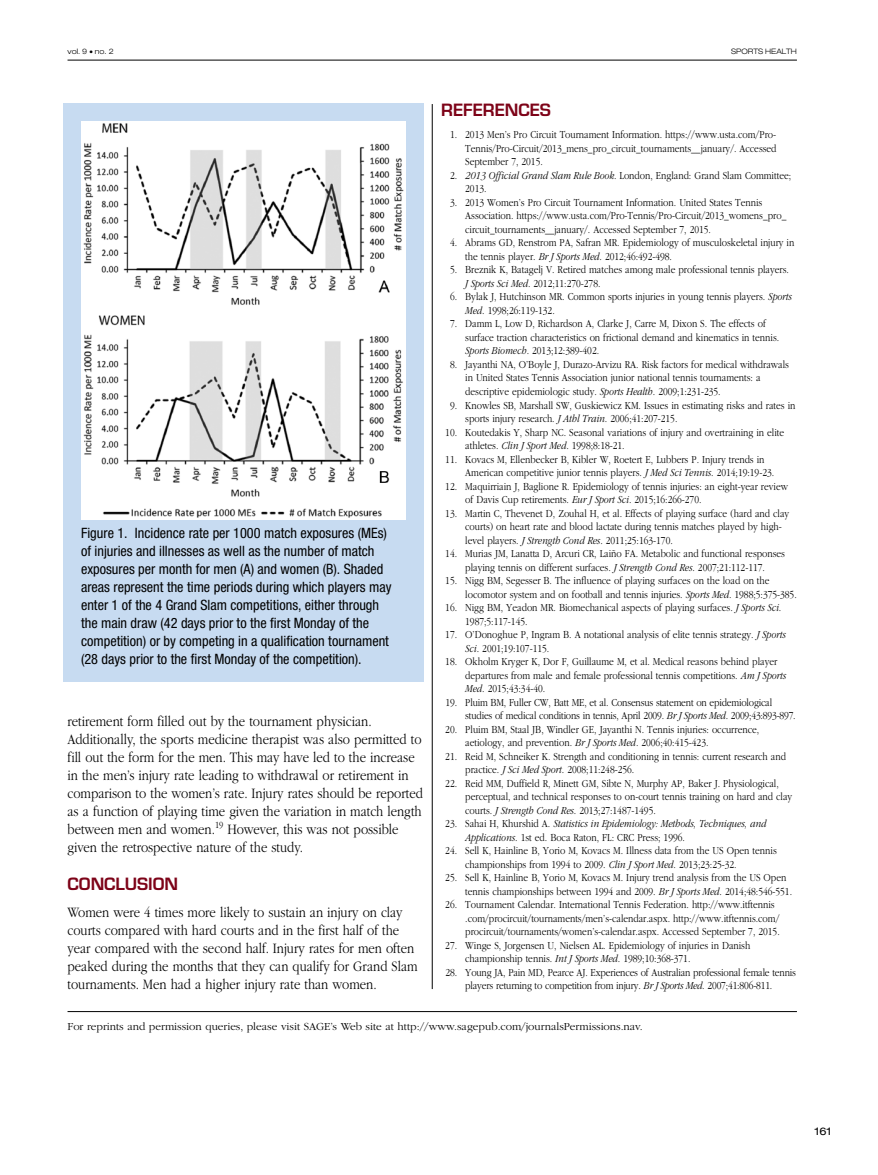
<style>
.page{position:relative;width:878px;height:1175px;background:#fff}
.page>*{position:absolute;margin:0;border:0;box-sizing:border-box;transform-origin:0 0}
.t1{font:600 16.5px "Eurostile LT Std";letter-spacing:-.005em;color:#7d0318}
.t2{font:300 15px/18px "ITC Garamond Std";color:#000;scale:.85 1}
.t3{font:condensed 14.25px/18px "Helvetica Neue LT Std";color:#000}
.t4{font:300 11.25px "ITC Garamond Std";color:#000}
.t5{font:300 11.1px/13.5px "ITC Garamond Std";color:#000;scale:.85 1}
.t6{font:italic 300 11.1px/13.5px "ITC Garamond Std";color:#000;scale:.85 1}
.t7{font:expanded 10.5px "Helvetica Neue LT Std";color:#000}
.t8{font:300 expanded 7.5px "Helvetica Neue LT Std";color:#000}
.s1{font-style:italic}
.s2{font-style:normal}
</style>
<div class="page">
<hr style="left:68px;top:60px;width:728px;height:1px;background:#000">
<hr style="left:432px;top:104px;width:1px;height:885px;background:#000">
<hr style="left:68px;top:1011px;width:728px;height:1px;background:#000">
<div style="left:63px;top:104px;width:360px;height:577px;background:#c7dbf1"></div>
<img style="left:81px;top:122px;width:324px;height:397px">
<p class="t8" style="left:68px;top:47px;width:48px">vol. 9 • no. 2</p>
<p class="t8" style="left:731px;top:47px;width:67px">SPORTS HEALTH</p>
<h1 class="t1" style="left:441px;top:99px;width:111px">REFERENCES</h1>
<p class="t5" style="left:465px;top:128px;width:368px;text-align:justify;text-indent:-15px">1. 2013 Men’s Pro Circuit Tournament Information. https://www.usta.com/Pro-Tennis/Pro-Circuit/2013_mens_pro_circuit_tournaments__january/. Accessed September 7, 2015.</p>
<p class="t5" style="left:465px;top:169px;width:385px;text-indent:-15px">2. <span class="s1">2013 Official Grand Slam Rule Book</span>. London, England: Grand Slam Committee;<br>2013.</p>
<p class="t5" style="left:465px;top:196px;width:379px;text-indent:-15px">3. 2013 Women’s Pro Circuit Tournament Information. United States Tennis<br>Association. https://www.usta.com/Pro-Tennis/Pro-Circuit/2013_womens_pro_ circuit_tournaments__january/. Accessed September 7, 2015.</p>
<p class="t5" style="left:465px;top:236px;width:388px;text-indent:-15px">4. Abrams GD, Renstrom PA, Safran MR. Epidemiology of musculoskeletal injury in the tennis player. <span class="s1">Br J Sports Med</span>. 2012;46:492-498.</p>
<p class="t5" style="left:465px;top:263px;width:382px;text-indent:-15px">5. Breznik K, Batagelj V. Retired matches among male professional tennis players.<br><span class="s1">J Sports Sci Med</span>. 2012;11:270-278.</p>
<p class="t5" style="left:465px;top:290px;width:386px;text-indent:-15px">6. Bylak J, Hutchinson MR. Common sports injuries in young tennis players. <span class="s1">Sports<br>Med</span>. 1998;26:119-132.</p>
<p class="t5" style="left:465px;top:317px;width:371px;text-indent:-15px">7. Damm L, Low D, Richardson A, Clarke J, Carre M, Dixon S. The effects of surface traction characteristics on frictional demand and kinematics in tennis.<br><span class="s1">Sports Biomech</span>. 2013;12:389-402.</p>
<p class="t5" style="left:465px;top:358px;width:382px;text-indent:-15px">8. Jayanthi NA, O’Boyle J, Durazo-Arvizu RA. Risk factors for medical withdrawals in United States Tennis Association junior national tennis tournaments: a descriptive epidemiologic study. <span class="s1">Sports Health</span>. 2009;1:231-235.</p>
<p class="t5" style="left:465px;top:398px;width:390px;text-indent:-15px">9. Knowles SB, Marshall SW, Guskiewicz KM. Issues in estimating risks and rates in sports injury research. <span class="s1">J Athl Train</span>. 2006;41:207-215.</p>
<p class="t5" style="left:465px;top:425px;width:376px;text-indent:-20px">10. Koutedakis Y, Sharp NC. Seasonal variations of injury and overtraining in elite athletes. <span class="s1">Clin J Sport Med</span>. 1998;8:18-21.</p>
<p class="t5" style="left:465px;top:452px;width:365px;text-indent:-20px">11. Kovacs M, Ellenbecker B, Kibler W, Roetert E, Lubbers P. Injury trends in<br>American competitive junior tennis players. <span class="s1">J Med Sci Tennis</span>. 2014;19:19-23.</p>
<p class="t5" style="left:465px;top:479px;width:381px;text-indent:-20px">12. Maquirriain J, Baglione R. Epidemiology of tennis injuries: an eight-year review of Davis Cup retirements. <span class="s1">Eur J Sport Sci</span>. 2015;16:266-270.</p>
<p class="t5" style="left:465px;top:506px;width:382px;text-indent:-20px">13. Martin C, Thevenet D, Zouhal H, et al. Effects of playing surface (hard and clay courts) on heart rate and blood lactate during tennis matches played by high&shy;level players. <span class="s1">J Strength Cond Res</span>. 2011;25:163-170.</p>
<p class="t5" style="left:445px;top:547px;width:401px;text-align:center">14. Murias JM, Lanatta D, Arcuri CR, Laiño FA. Metabolic and functional responses playing tennis on different surfaces. <span class="s1">J Strength Cond Res</span>. 2007;21:112-117.</p>
<p class="t5" style="left:465px;top:574px;width:391px;text-indent:-20px">15. Nigg BM, Segesser B. The influence of playing surfaces on the load on the locomotor system and on football and tennis injuries. <span class="s1">Sports Med</span>. 1988;5:375-385.</p>
<p class="t5" style="left:465px;top:601px;width:373px;text-indent:-20px">16. Nigg BM, Yeadon MR. Biomechanical aspects of playing surfaces. <span class="s1">J Sports Sci</span>.<br>1987;5:117-145.</p>
<p class="t5" style="left:465px;top:628px;width:378px;text-indent:-20px">17. O’Donoghue P, Ingram B. A notational analysis of elite tennis strategy. <span class="s1">J Sports<br>Sci</span>. 2001;19:107-115.</p>
<p class="t5" style="left:465px;top:655px;width:379px;text-indent:-20px">18. Okholm Kryger K, Dor F, Guillaume M, et al. Medical reasons behind player departures from male and female professional tennis competitions. <span class="s1">Am J Sports<br>Med</span>. 2015;43:34-40.</p>
<p class="t5" style="left:465px;top:695px;width:390px;text-indent:-20px">19. Pluim BM, Fuller CW, Batt ME, et al. Consensus statement on epidemiological studies of medical conditions in tennis, April 2009. <span class="s1">Br J Sports Med</span>. 2009;43:893-897.</p>
<p class="t5" style="left:465px;top:722px;width:347px;text-indent:-20px">20. Pluim BM, Staal JB, Windler GE, Jayanthi N. Tennis injuries: occurrence, aetiology, and prevention. <span class="s1">Br J Sports Med</span>. 2006;40:415-423.</p>
<p class="t5" style="left:465px;top:749px;width:379px;text-indent:-20px">21. Reid M, Schneiker K. Strength and conditioning in tennis: current research and practice. <span class="s1">J Sci Med Sport</span>. 2008;11:248-256.</p>
<p class="t5" style="left:465px;top:776px;width:386px;text-indent:-20px">22. Reid MM, Duffield R, Minett GM, Sibte N, Murphy AP, Baker J. Physiological, perceptual, and technical responses to on-court tennis training on hard and clay courts. <span class="s1">J Strength Cond Res</span>. 2013;27:1487-1495.</p>
<p class="t6" style="left:465px;top:817px;width:356px;text-indent:-20px"><span class="s2">23. Sahai H, Khurshid A.</span> Statistics in Epidemiology: Methods, Techniques, and<br>Applications<span class="s2">. 1st ed. Boca Raton, FL: CRC Press; 1996.</span></p>
<p class="t5" style="left:465px;top:844px;width:368px;text-indent:-20px">24. Sell K, Hainline B, Yorio M, Kovacs M. Illness data from the US Open tennis championships from 1994 to 2009. <span class="s1">Clin J Sport Med</span>. 2013;23:25-32.</p>
<p class="t5" style="left:465px;top:871px;width:386px;text-indent:-20px">25. Sell K, Hainline B, Yorio M, Kovacs M. Injury trend analysis from the US Open tennis championships between 1994 and 2009. <span class="s1">Br J Sports Med</span>. 2014;48:546-551.</p>
<p class="t5" style="left:465px;top:898px;width:371px;text-indent:-20px">26. Tournament Calendar. International Tennis Federation. http://www.itftennis .com/procircuit/tournaments/men’s-calendar.aspx. http://www.itftennis.com/ procircuit/tournaments/women’s-calendar.aspx. Accessed September 7, 2015.</p>
<p class="t5" style="left:465px;top:938px;width:337px;text-indent:-20px">27. Winge S, Jorgensen U, Nielsen AL. Epidemiology of injuries in Danish championship tennis. <span class="s1">Int J Sports Med</span>. 1989;10:368-371.</p>
<p class="t5" style="left:445px;top:965px;width:413px;text-align:center">28. Young JA, Pain MD, Pearce AJ. Experiences of Australian professional female tennis players returning to competition from injury. <span class="s1">Br J Sports Med</span>. 2007;41:806-811.</p>
<p class="t4" style="left:68px;top:1020px;width:576px">For reprints and permission queries, please visit SAGE’s Web site at http://www.sagepub.com/journalsPermissions.nav.</p>
<p class="t3" style="left:81px;top:523px;width:312px">Figure 1. Incidence rate per 1000 match exposures (MEs) of injuries and illnesses as well as the number of match exposures per month for men (A) and women (B). Shaded areas represent the time periods during which players may enter 1 of the 4 Grand Slam competitions, either through the main draw (42 days prior to the first Monday of the competition) or by competing in a qualification tournament (28 days prior to the first Monday of the competition).</p>
<p class="t2" style="left:67px;top:712px;width:419px">retirement form filled out by the tournament physician.<br>Additionally, the sports medicine therapist was also permitted to fill out the form for the men. This may have led to the increase in the men’s injury rate leading to withdrawal or retirement in comparison to the women’s rate. Injury rates should be reported as a function of playing time given the variation in match length between men and women.<sup>19</sup> However, this was not possible given the retrospective nature of the study.</p>
<h1 class="t1" style="left:68px;top:873px;width:112px">CONCLUSION</h1>
<p class="t2" style="left:68px;top:903px;width:413px">Women were 4 times more likely to sustain an injury on clay courts compared with hard courts and in the first half of the year compared with the second half. Injury rates for men often peaked during the months that they can qualify for Grand Slam tournaments. Men had a higher injury rate than women.</p>
<p class="t7" style="left:814px;top:1125px;width:18px">161</p>
</div>
